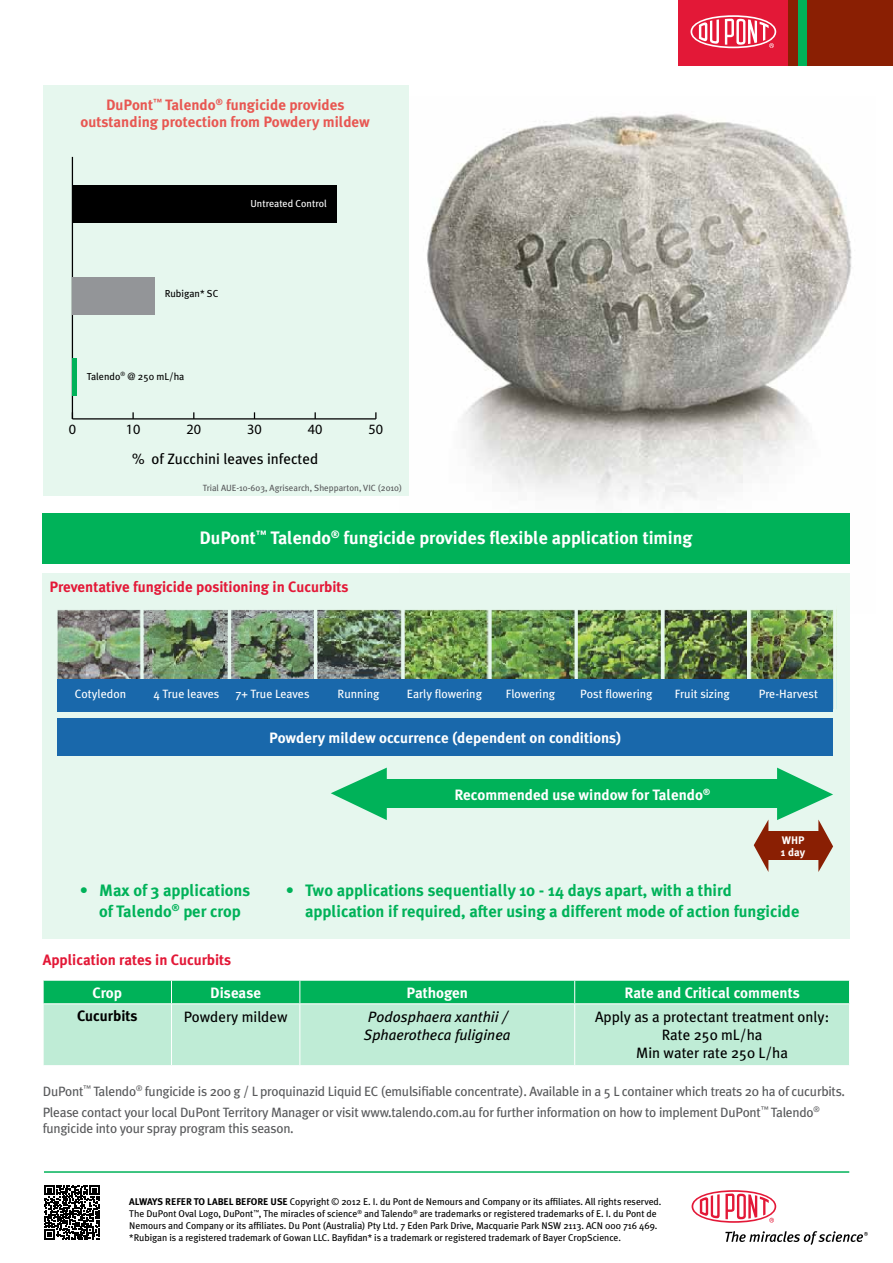
<style>
.page{position:relative;width:893px;height:1263px;background:#fff}
.page>*{position:absolute;margin:0;border:0;box-sizing:border-box;transform-origin:0 0}
.t1{font:700 18px "Meta Plus";color:#fff}
.t2{font:700 16.5px/20.5px "Meta Plus";color:#00b259;text-align:center}
.t3{font:700 15px "Meta Plus";color:#fff}
.t4{font:15px/18px "Meta Plus";color:#000;text-align:center}
.t5{font:700 15px "Meta Plus";color:#e31837}
.t6{font:700 15px/16.5px "Meta Plus";color:#e85752;text-align:center}
.t7{font:italic 15px/18px "Meta Plus";color:#000}
.t8{font:700 15px "Meta Plus";color:#000}
.t9{font:14.25px "Myriad Pro";color:#000}
.t10{font:13.5px/20.7px "Meta Plus";letter-spacing:-.02em;color:#58595b}
.t11{font:12px "Meta Plus";color:#fff}
.t12{font:700 10.95px/12.3px "Meta Plus";color:#fff}
.t13{font:10.2px "Meta Plus";color:#000}
.t14{font:10.2px "Meta Plus";color:#fff}
.t15{font:9.75px/12px "Meta Plus";letter-spacing:-.005em;color:#000}
.t16{font:9px "Meta Plus";color:#58595b}
.s1{font-weight:700}
</style>
<div class="page">
<img style="left:399px;top:114px;width:453px;height:450px">
<div style="left:43px;top:573px;width:807px;height:365px;background:#e6f7ee"></div>
<div style="left:678px;top:0;width:110px;height:65px;background:#e31837"></div>
<div style="left:788px;top:0;width:105px;height:65px;background:#8a1f03"></div>
<div style="left:799px;top:0;width:8px;height:65px;background:#00b259"></div>
<svg style="left:690px;top:15px;width:86px;height:33px"></svg>
<svg style="left:692px;top:1190px;width:84px;height:33px"></svg>
<svg style="left:725px;top:1231px;width:143px;height:14px"></svg>
<hr style="left:44px;top:1171px;width:805px;height:2px;background:#00b259">
<img style="left:42px;top:594px;width:795px;height:116px">
<div style="left:58px;top:718px;width:775px;height:38px;background:#1968ab"></div>
<svg style="left:331px;top:768px;width:56px;height:52px"></svg>
<div style="left:375px;top:779px;width:414px;height:29px;background:#00b259"></div>
<svg style="left:754px;top:820px;width:14px;height:51px"></svg>
<div style="left:764px;top:831px;width:58px;height:29px;background:#8a1f03"></div>
<svg style="left:777px;top:768px;width:56px;height:104px"></svg>
<div style="left:43px;top:513px;width:807px;height:50px;background:#00b259"></div>
<div style="left:43px;top:86px;width:366px;height:410px;background:#e6f7ee"></div>
<hr style="left:72px;top:418px;width:304px;height:1px;background:#000">
<svg style="left:132px;top:412px;width:2px;height:7px"></svg>
<hr style="left:72px;top:157px;width:1px;height:262px;background:#000">
<div style="left:72px;top:359px;width:5px;height:37px;background:#00b259"></div>
<div style="left:72px;top:277px;width:83px;height:38px;background:#939598"></div>
<div style="left:72px;top:185px;width:265px;height:38px;background:#000"></div>
<div style="left:44px;top:1004px;width:805px;height:61px;background:#bfecd6"></div>
<div style="left:43px;top:980px;width:807px;height:23px;background:#00b259"></div>
<hr style="left:171px;top:1004px;width:1px;height:61px;background:#fff">
<hr style="left:299px;top:1004px;width:1px;height:61px;background:#fff">
<hr style="left:574px;top:1004px;width:1px;height:61px;background:#fff">
<svg style="left:140px;top:601px;width:4px;height:78px"></svg>
<svg style="left:54px;top:601px;width:4px;height:111px"></svg>
<hr style="left:54px;top:607px;width:782px;height:3px;background:#e6f7ee">
<hr style="left:54px;top:604px;width:782px;height:3px;background:#e6f7ee">
<hr style="left:228px;top:601px;width:3px;height:81px;background:#e6f7ee">
<hr style="left:314px;top:601px;width:3px;height:81px;background:#e6f7ee">
<svg style="left:401px;top:601px;width:4px;height:78px"></svg>
<svg style="left:488px;top:601px;width:4px;height:78px"></svg>
<hr style="left:575px;top:601px;width:3px;height:81px;background:#e6f7ee">
<hr style="left:661px;top:601px;width:3px;height:81px;background:#e6f7ee">
<hr style="left:747px;top:603px;width:3px;height:80px;background:#e6f7ee">
<hr style="left:833px;top:603px;width:3px;height:112px;background:#e6f7ee">
<div style="left:58px;top:679px;width:775px;height:32px;background:#1968ab"></div>
<svg style="left:99px;top:1185px;width:1px;height:55px"></svg>
<svg style="left:44px;top:1185px;width:55px;height:55px"></svg>
<h3 class="t6" style="left:81px;top:97px;width:291px">DuPont<sup>™</sup> Talendo<sup>®</sup> fungicide provides outstanding protection from Powdery mildew</h3>
<p class="t13" style="left:165px;top:287px;width:55px">Rubigan* SC</p>
<p class="t13" style="left:87px;top:370px;width:99px">Talendo<sup>®</sup> @ 250 mL/ha</p>
<p class="t14" style="left:250px;top:197px;width:78px">Untreated Control</p>
<h3 class="t9" style="left:69px;top:420px;width:9px">0</h3>
<h3 class="t9" style="left:126px;top:420px;width:16px">10</h3>
<h3 class="t9" style="left:187px;top:420px;width:16px">20</h3>
<h3 class="t9" style="left:247px;top:420px;width:16px">30</h3>
<h3 class="t9" style="left:308px;top:420px;width:16px">40</h3>
<h3 class="t9" style="left:369px;top:420px;width:16px">50</h3>
<h3 class="t4" style="left:132px;top:449px;width:188px">% of Zucchini leaves infected</h3>
<p class="t16" style="left:203px;top:483px;width:201px">Trial AUE-10-603, Agrisearch, Shepparton, VIC (2010)</p>
<h1 class="t1" style="left:199px;top:527px;width:495px">DuPont<sup>™</sup> Talendo<sup>®</sup> fungicide provides flexible application timing</h1>
<h3 class="t5" style="left:49px;top:578px;width:301px">Preventative fungicide positioning in Cucurbits</h3>
<p class="t11" style="left:75px;top:687px;width:53px">Cotyledon</p>
<p class="t11" style="left:154px;top:687px;width:67px">4 True leaves</p>
<p class="t11" style="left:236px;top:687px;width:76px">7+ True Leaves</p>
<p class="t11" style="left:338px;top:687px;width:43px">Running</p>
<p class="t11" style="left:407px;top:687px;width:77px">Early flowering</p>
<p class="t11" style="left:506px;top:687px;width:51px">Flowering</p>
<p class="t11" style="left:580px;top:687px;width:74px">Post flowering</p>
<p class="t11" style="left:675px;top:687px;width:57px">Fruit sizing</p>
<p class="t11" style="left:759px;top:687px;width:61px">Pre-Harvest</p>
<h3 class="t3" style="left:269px;top:729px;width:354px">Powdery mildew occurrence (dependent on conditions)</h3>
<h3 class="t3" style="left:455px;top:786px;width:257px">Recommended use window for Talendo<sup>®</sup></h3>
<p class="t12" style="left:781px;top:834px;width:26px">WHP<br>1 day</p>
<h2 class="t2" style="left:80px;top:880px;width:172px">• Max of 3 applications of Talendo<sup>®</sup> per crop</h2>
<h2 class="t2" style="left:305px;top:880px;width:496px;text-align:left;text-indent:-19px">• Two applications sequentially 10 - 14 days apart, with a third application if required, after using a different mode of action fungicide</h2>
<h3 class="t5" style="left:43px;top:951px;width:190px">Application rates in Cucurbits</h3>
<h3 class="t3" style="left:93px;top:984px;width:31px">Crop</h3>
<h3 class="t3" style="left:210px;top:984px;width:52px">Disease</h3>
<h3 class="t3" style="left:406px;top:984px;width:63px">Pathogen</h3>
<h3 class="t3" style="left:624px;top:984px;width:177px">Rate and Critical comments</h3>
<h3 class="t8" style="left:77px;top:1007px;width:62px">Cucurbits</h3>
<h3 class="t4" style="left:184px;top:1007px;width:105px">Powdery mildew</h3>
<h3 class="t7" style="left:364px;top:1007px;width:148px">Podosphaera xanthii /<br>Sphaerotheca fuliginea</h3>
<h3 class="t4" style="left:595px;top:1007px;width:236px">Apply as a protectant treatment only:<br>Rate 250 mL/ha<br>Min water rate 250 L/ha</h3>
<p class="t10" style="left:43px;top:1081px;width:804px">DuPont<sup>™</sup> Talendo<sup>®</sup> fungicide is 200 g / L proquinazid Liquid EC (emulsifiable concentrate). Available in a 5 L container which treats 20 ha of cucurbits.<br>Please contact your local DuPont Territory Manager or visit www.talendo.com.au for further information on how to implement DuPont<sup>™</sup> Talendo<sup>®</sup></p>
<h3 class="t10" style="left:43px;top:1118px;width:253px">fungicide into your spray program this season.</h3>
<p class="t15" style="left:129px;top:1196px;width:534px"><span class="s1">ALWAYS REFER TO LABEL BEFORE USE</span> Copyright © 2012 E. I. du Pont de Nemours and Company or its affiliates. All rights reserved.<br>The DuPont Oval Logo, DuPont<sup>™</sup>, The miracles of science<sup>®</sup> and Talendo<sup>®</sup> are trademarks or registered trademarks of E. I. du Pont de Nemours and Company or its affiliates. Du Pont (Australia) Pty Ltd. 7 Eden Park Drive, Macquarie Park NSW 2113. ACN 000 716 469. *Rubigan is a registered trademark of Gowan LLC. Bayfidan* is a trademark or registered trademark of Bayer CropScience.</p>
</div>
